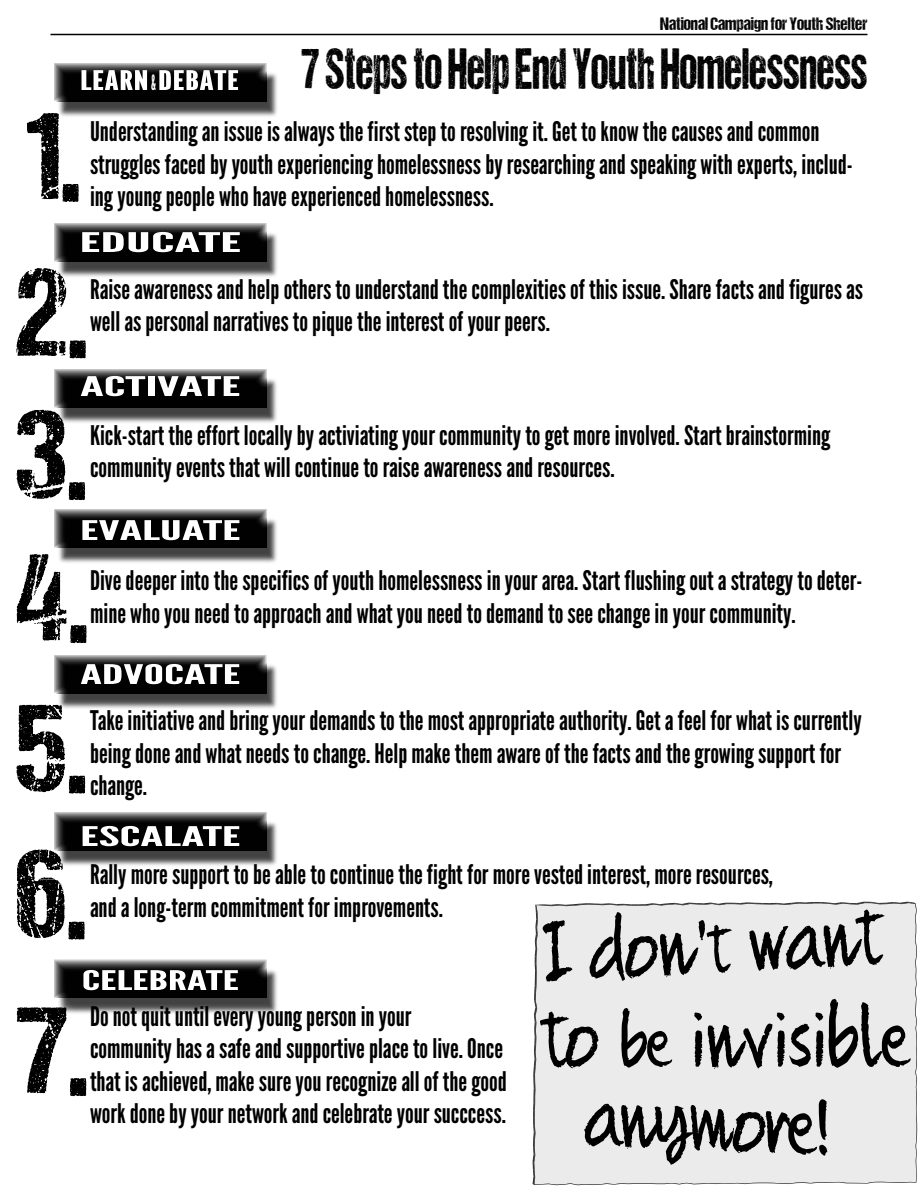
<style>
.page{position:relative;width:918px;height:1188px;background:#fff}
.page>*{position:absolute;margin:0;border:0;box-sizing:border-box;transform-origin:0 0}
.t1{font:76.35px "Quikhand";letter-spacing:.015em;color:#000}
.t2{font:76.2px "Quikhand";color:#000}
.t3{font:58.35px "DCC Ash";color:#000;scale:.75 1}
.t4{font:27px/32.4px "League Gothic";color:#000}
.t5{font:27px "League Gothic";color:#fff;scale:1.97 1}
.t6{font:27px "League Gothic";color:#fff;scale:2.23 1}
.t7{font:27px "League Gothic";color:#fff;scale:2.33 1}
.t8{font:27px "League Gothic";color:#fff;scale:2.14 1}
.t9{font:27px "League Gothic";color:#fff;scale:2.24 1}
.t10{font:27px "League Gothic";color:#fff;scale:2.53 1}
.t11{font:18px "DCC Ash";color:#000}
.s1{font-family:"League Gothic";font-stretch:condensed;font-size:27px;color:#fff}
.s2{font-family:"League Gothic";font-stretch:condensed;font-size:21px;color:#fff}
.s3{font-size:66px}
.s4{font-size:66.15px}
</style>
<div class="page">
<hr style="left:51px;top:34px;width:816px;height:1px;background:#000">
<div style="left:534px;top:903px;width:383px;height:282px;background:#ebebeb"></div>
<div style="left:56px;top:517px;width:223px;height:49px;background:#000;opacity:.75"></div>
<svg style="left:54px;top:509px;width:213px;height:38px;background:#141414"></svg>
<div style="left:56px;top:377px;width:223px;height:49px;background:#000;opacity:.75"></div>
<svg style="left:54px;top:369px;width:213px;height:39px;background:#151515"></svg>
<div style="left:56px;top:231px;width:223px;height:49px;background:#000;opacity:.75"></div>
<svg style="left:54px;top:223px;width:213px;height:38px;background:#262626"></svg>
<div style="left:56px;top:663px;width:223px;height:48px;background:#000;opacity:.75"></div>
<svg style="left:54px;top:655px;width:213px;height:38px;background:#131313"></svg>
<div style="left:56px;top:820px;width:223px;height:49px;background:#000;opacity:.75"></div>
<svg style="left:54px;top:812px;width:213px;height:38px;background:#282828"></svg>
<div style="left:56px;top:967px;width:223px;height:49px;background:#000;opacity:.75"></div>
<svg style="left:54px;top:960px;width:213px;height:38px;background:#242424"></svg>
<div style="left:56px;top:71px;width:223px;height:48px;background:#000;opacity:.75"></div>
<svg style="left:54px;top:63px;width:213px;height:38px;background:#222"></svg>
<div style="left:22px;top:88px;width:169px;height:133px;background:#000;opacity:.75"></div>
<div style="left:12px;top:244px;width:187px;height:133px;background:#000;opacity:.75"></div>
<div style="left:12px;top:982px;width:187px;height:133px;background:#000;opacity:.75"></div>
<div style="left:12px;top:825px;width:185px;height:134px;background:#000;opacity:.75"></div>
<div style="left:12px;top:679px;width:185px;height:134px;background:#000;opacity:.75"></div>
<div style="left:12px;top:529px;width:187px;height:133px;background:#000;opacity:.75"></div>
<div style="left:12px;top:386px;width:185px;height:133px;background:#000;opacity:.75"></div>
<p class="t11" style="left:660px;top:14px;width:209px">National Campaign for Youth Shelter</p>
<h3 class="t3" style="left:81px;top:37px;width:1051px"><span class="s1">LEARN</span> <span class="s2">&amp;</span><span class="s1">DEBATE</span> 7 Steps to Help End Youth Homelessness</h3>
<p class="t4" style="left:90px;top:116px;width:764px">Understanding an issue is always the first step to resolving it. Get to know the causes and common struggles faced by youth experiencing homelessness by researching and speaking with experts, includ&shy;ing young people who have experienced homelessness.</p>
<p class="t10" style="left:80px;top:226px;width:10px">educate</p>
<p class="t4" style="left:90px;top:273px;width:775px">Raise awareness and help others to understand the complexities of this issue. Share facts and figures as well as personal narratives to pique the interest of your peers.</p>
<p class="t7" style="left:80px;top:370px;width:11px">act</p>
<p class="t7" style="left:145px;top:370px;width:25px">ivate</p>
<p class="t4" style="left:90px;top:419px;width:742px">Kick-start the effort locally by activiating your community to get more involved. Start brainstorming community events that will continue to raise awareness and resources.</p>
<p class="t6" style="left:80px;top:514px;width:28px">evaluate</p>
<p class="t4" style="left:90px;top:565px;width:774px">Dive deeper into the specifics of youth homelessness in your area. Start flushing out a strategy to deter&shy;mine who you need to approach and what you need to demand to see change in your community.</p>
<p class="t8" style="left:80px;top:658px;width:40px">advocate</p>
<p class="t4" style="left:90px;top:705px;width:773px">Take initiative and bring your demands to the most appropriate authority. Get a feel for what is currently being done and what needs to change. Help make them aware of the facts and the growing support for change.</p>
<p class="t9" style="left:80px;top:820px;width:10px">escalate</p>
<p class="t4" style="left:90px;top:859px;width:685px">Rally more support to be able to continue the fight for more vested interest, more resources, and a long-term commitment for improvements.</p>
<h2 class="t2" style="left:539px;top:914px;width:340px;rotate:-3deg">I don'<span class="s3">t</span> want</h2>
<h1 class="t1" style="left:543px;top:999px;width:367px">to <span class="s4">be</span> invisible</h1>
<h2 class="t2" style="left:588px;top:1076px;width:247px;rotate:3deg">anymore!</h2>
<p class="t5" style="left:82px;top:964px;width:10px">celebrate</p>
<p class="t4" style="left:90px;top:1000px;width:418px">Do not quit until every young person in your<br>community has a safe and supportive place to live. Once that is achieved, make sure you recognize all of the good work done by your network and celebrate your succcess.</p>
</div>
